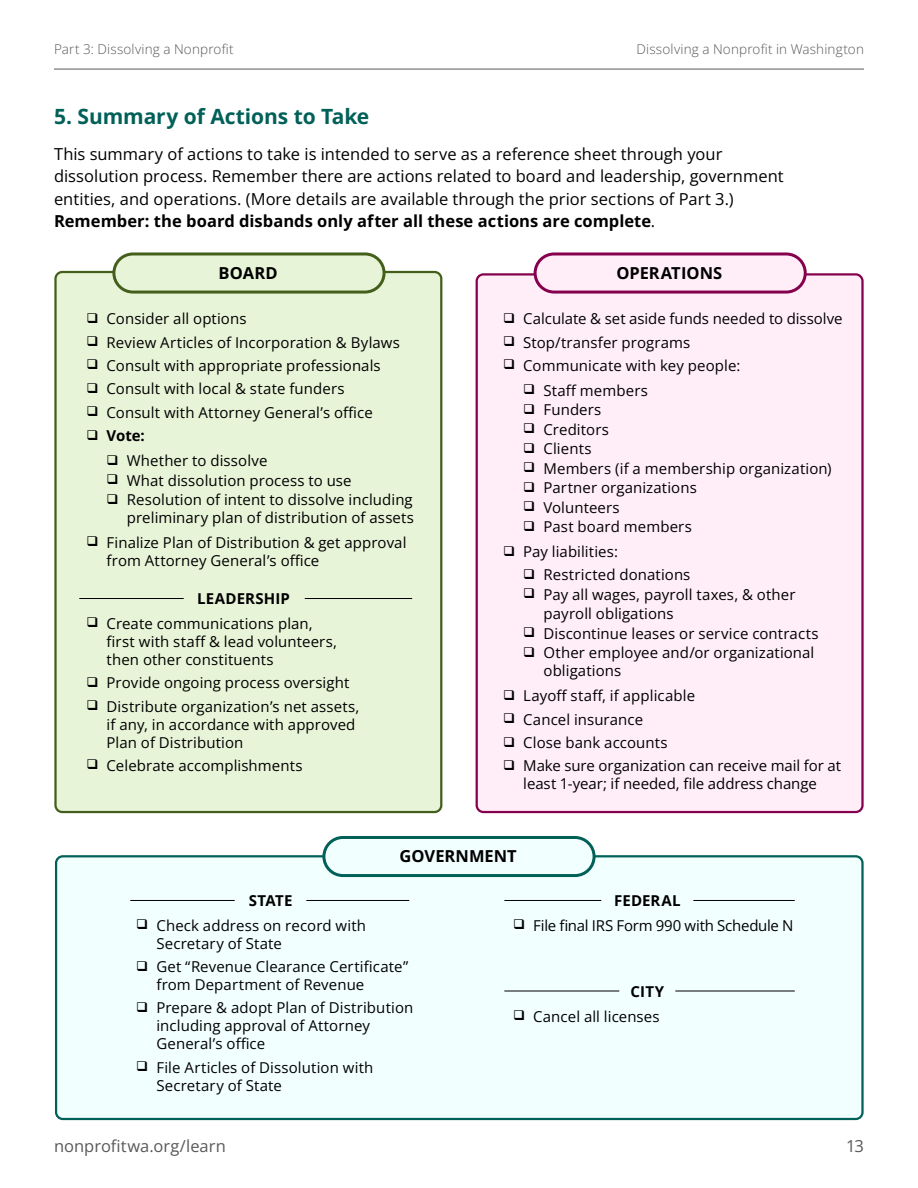
<style>
.page{position:relative;width:918px;height:1188px;background:#fff}
.page>*{position:absolute;margin:0;border:0;box-sizing:border-box;transform-origin:0 0}
.t1{font:21px "Open Sans";letter-spacing:-.005em;color:#016058}
.t2{font:16.5px/22.5px "Open Sans";color:#000}
.t3{font:16.5px "Open Sans";color:#595959}
.P_Bulleted_List__Sum{font:15px/18px "Open Sans";letter-spacing:.005em;color:#000}
.P_Bulleted_List__Sum-2{font:15px "Open Sans";letter-spacing:-.015em;color:#000}
.t4{font:13.5px "Open Sans";letter-spacing:.01em;color:#595959}
</style>
<div class="page">
<hr style="left:54px;top:69px;width:810px;height:1px;background:#595959">
<div style="left:56px;top:272px;width:385px;height:540px;background:#e8f4d8;border-radius:7px"></div>
<div style="left:54px;top:271px;width:388px;height:542px;border:2px solid #435f1b;border-radius:7px"></div>
<div style="left:114px;top:254px;width:270px;height:38px;background:#e8f4d8;border-radius:19px"></div>
<div style="left:112px;top:252px;width:274px;height:42px;border:3px solid #435f1b;border-radius:19px"></div>
<hr style="left:79px;top:598px;width:105px;height:1px;background:#000">
<hr style="left:305px;top:598px;width:107px;height:1px;background:#000">
<div style="left:477px;top:274px;width:385px;height:538px;background:#ffeef8;border-radius:7px"></div>
<div style="left:476px;top:273px;width:388px;height:540px;border:2px solid #85004d;border-radius:7px"></div>
<div style="left:535px;top:254px;width:270px;height:38px;background:#ffeef8;border-radius:19px"></div>
<div style="left:534px;top:252px;width:273px;height:42px;border:3px solid #85004d;border-radius:19px"></div>
<div style="left:56px;top:856px;width:806px;height:263px;background:#f1fffe;border-radius:7px"></div>
<div style="left:55px;top:855px;width:809px;height:265px;border:2px solid #016058;border-radius:7px"></div>
<div style="left:324px;top:837px;width:270px;height:39px;background:#f1fffe;border-radius:19px"></div>
<div style="left:322px;top:836px;width:274px;height:41px;border:3px solid #016058;border-radius:19px"></div>
<hr style="left:130px;top:900px;width:105px;height:1px;background:#000">
<hr style="left:306px;top:900px;width:103px;height:1px;background:#000">
<hr style="left:504px;top:900px;width:97px;height:1px;background:#000">
<hr style="left:693px;top:900px;width:102px;height:1px;background:#000">
<hr style="left:504px;top:991px;width:115px;height:1px;background:#000">
<hr style="left:675px;top:991px;width:120px;height:1px;background:#000">
<p class="t4" style="left:54px;top:40px;width:181px">Part 3: Dissolving a Nonprofit</p>
<p class="t4" style="left:637px;top:40px;width:229px">Dissolving a Nonprofit in Washington</p>
<h2 class="t1" style="left:54px;top:102px;width:317px">5. Summary of Actions to Take</h2>
<p class="t2" style="left:54px;top:142px;width:731px">This summary of actions to take is intended to serve as a reference sheet through your dissolution process. Remember there are actions related to board and leadership, government entities, and operations. (More details are available through the prior sections of Part 3.)<br>Remember: the board disbands only after all these actions are complete.</p>
<p class="t2" style="left:219px;top:261px;width:61px">BOARD</p>
<p class="P_Bulleted_List__Sum" style="left:107px;top:309px;width:141px">Consider all options</p>
<p class="P_Bulleted_List__Sum" style="left:107px;top:333px;width:295px">Review Articles of Incorporation &amp; Bylaws</p>
<p class="P_Bulleted_List__Sum" style="left:107px;top:356px;width:276px">Consult with appropriate professionals</p>
<p class="P_Bulleted_List__Sum" style="left:107px;top:379px;width:240px">Consult with local &amp; state funders</p>
<p class="P_Bulleted_List__Sum" style="left:107px;top:403px;width:268px">Consult with Attorney General’s office</p>
<p class="P_Bulleted_List__Sum" style="left:107px;top:426px;width:40px">Vote:</p>
<p class="P_Bulleted_List__Sum" style="left:127px;top:451px;width:142px">Whether to dissolve</p>
<p class="P_Bulleted_List__Sum" style="left:127px;top:471px;width:226px">What dissolution process to use</p>
<p class="P_Bulleted_List__Sum" style="left:127px;top:490px;width:289px">Resolution of intent to dissolve including preliminary plan of distribution of assets</p>
<p class="P_Bulleted_List__Sum" style="left:107px;top:533px;width:301px">Finalize Plan of Distribution &amp; get approval from Attorney General’s office</p>
<p class="P_Bulleted_List__Sum" style="left:197px;top:589px;width:94px">LEADERSHIP</p>
<p class="P_Bulleted_List__Sum" style="left:107px;top:614px;width:232px">Create communications plan, first with staff &amp; lead volunteers, then other constituents</p>
<p class="P_Bulleted_List__Sum" style="left:107px;top:673px;width:244px">Provide ongoing process oversight</p>
<p class="P_Bulleted_List__Sum" style="left:107px;top:697px;width:254px">Distribute organization’s net assets, if any, in accordance with approved<br>Plan of Distribution</p>
<p class="P_Bulleted_List__Sum" style="left:107px;top:756px;width:198px">Celebrate accomplishments</p>
<p class="t2" style="left:616px;top:261px;width:107px">OPERATIONS</p>
<p class="P_Bulleted_List__Sum" style="left:523px;top:309px;width:321px">Calculate &amp; set aside funds needed to dissolve</p>
<p class="P_Bulleted_List__Sum" style="left:523px;top:333px;width:168px">Stop/transfer programs</p>
<p class="P_Bulleted_List__Sum" style="left:523px;top:356px;width:218px">Communicate with key people:</p>
<p class="P_Bulleted_List__Sum" style="left:544px;top:381px;width:106px">Staff members</p>
<p class="P_Bulleted_List__Sum" style="left:544px;top:400px;width:59px">Funders</p>
<p class="P_Bulleted_List__Sum" style="left:544px;top:420px;width:67px">Creditors</p>
<p class="P_Bulleted_List__Sum" style="left:544px;top:439px;width:50px">Clients</p>
<p class="P_Bulleted_List__Sum" style="left:544px;top:459px;width:290px">Members (if a membership organization)</p>
<p class="P_Bulleted_List__Sum" style="left:544px;top:478px;width:155px">Partner organizations</p>
<p class="P_Bulleted_List__Sum" style="left:544px;top:498px;width:78px">Volunteers</p>
<p class="P_Bulleted_List__Sum" style="left:544px;top:517px;width:150px">Past board members</p>
<p class="P_Bulleted_List__Sum" style="left:523px;top:542px;width:96px">Pay liabilities:</p>
<p class="P_Bulleted_List__Sum" style="left:544px;top:566px;width:148px">Restricted donations</p>
<p class="P_Bulleted_List__Sum" style="left:544px;top:584px;width:253px;line-height:19.5px">Pay all wages, payroll taxes, &amp; other payroll obligations</p>
<p class="P_Bulleted_List__Sum" style="left:544px;top:624px;width:277px">Discontinue leases or service contracts</p>
<p class="P_Bulleted_List__Sum" style="left:544px;top:644px;width:272px">Other employee and/or organizational obligations</p>
<p class="P_Bulleted_List__Sum" style="left:523px;top:686px;width:173px">Layoff staff, if applicable</p>
<p class="P_Bulleted_List__Sum" style="left:523px;top:710px;width:121px">Cancel insurance</p>
<p class="P_Bulleted_List__Sum" style="left:523px;top:733px;width:146px">Close bank accounts</p>
<p class="P_Bulleted_List__Sum" style="left:523px;top:757px;width:319px">Make sure organization can receive mail for at least 1-year; if needed, file address change</p>
<p class="t2" style="left:399px;top:845px;width:119px">GOVERNMENT</p>
<p class="P_Bulleted_List__Sum" style="left:249px;top:891px;width:45px">STATE</p>
<p class="P_Bulleted_List__Sum" style="left:156px;top:916px;width:211px">Check address on record with<br>Secretary of State</p>
<p class="P_Bulleted_List__Sum" style="left:156px;top:957px;width:253px">Get “Revenue Clearance Certificate” from Department of Revenue</p>
<p class="P_Bulleted_List__Sum" style="left:156px;top:999px;width:258px">Prepare &amp; adopt Plan of Distribution including approval of Attorney<br>General’s office</p>
<p class="P_Bulleted_List__Sum" style="left:156px;top:1058px;width:218px">File Articles of Dissolution with<br>Secretary of State</p>
<p class="P_Bulleted_List__Sum" style="left:614px;top:891px;width:68px">FEDERAL</p>
<p class="P_Bulleted_List__Sum-2" style="left:533px;top:915px;width:262px">File final IRS Form 990 with Schedule N</p>
<p class="P_Bulleted_List__Sum" style="left:630px;top:982px;width:35px">CITY</p>
<p class="P_Bulleted_List__Sum" style="left:533px;top:1007px;width:128px">Cancel all licenses</p>
<p class="t3" style="left:54px;top:1134px;width:173px">nonprofitwa.org/learn</p>
<p class="t3" style="left:846px;top:1134px;width:19px">13</p>
</div>
